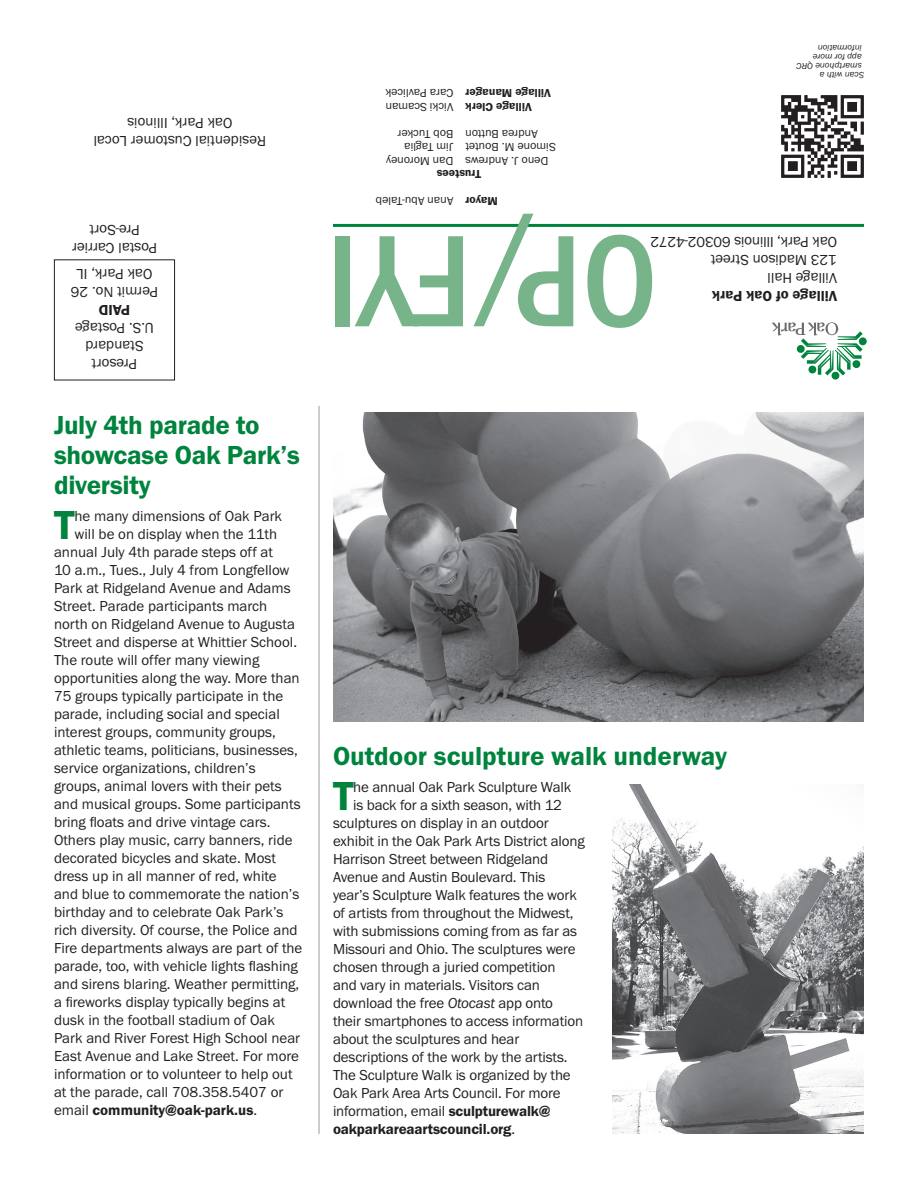
<style>
.page{position:relative;width:918px;height:1188px;background:#fff}
.page>*{position:absolute;margin:0;border:0;box-sizing:border-box;transform-origin:0 0}
.t1{font:500 condensed 135px "Franklin Gothic EF";color:#77b48a}
.t2{font:600 42px "Franklin Gothic EF";color:#00843d}
.t3{font:600 27px/30px "Franklin Gothic EF";letter-spacing:-.01em;color:#00843d}
.t4{font:15px "Franklin Gothic EF";color:#231f20}
.t5{font:600 15px "Franklin Gothic EF";color:#231f20}
.t6{font:12px "Franklin Gothic EF";color:#231f20}
.t7{font:600 12px "Franklin Gothic EF";color:#231f20}
.Paragraph_Style_1{font:italic 9px "Franklin Gothic EF";color:#231f20}
.s1{font-weight:400}
.s2{font-style:italic}
.s3{font-weight:600}
</style>
<div class="page">
<div style="left:54px;top:259px;width:121px;height:121px;border:1px solid #231f20"></div>
<hr style="left:333px;top:224px;width:531px;height:3px;background:#00843d">
<div style="left:832px;top:372px;width:7px;height:8px;background:#00843d;border-radius:50%"></div>
<div style="left:859px;top:337px;width:8px;height:8px;background:#00843d;border-radius:50%"></div>
<svg style="left:772px;top:322px;width:91px;height:54px"></svg>
<img style="left:781px;top:95px;width:83px;height:83px">
<img style="left:333px;top:413px;width:531px;height:308px">
<img style="left:612px;top:784px;width:252px;height:350px">
<hr style="left:319px;top:406px;width:1px;height:728px;background:#6c6d70">
<p class="t4" style="left:232px;top:131px;width:107px;rotate:-180deg">Oak Park, Illinois</p>
<p class="t4" style="left:266px;top:149px;width:174px;rotate:-180deg">Residential Customer Local</p>
<p class="t4" style="left:140px;top:238px;width:52px;rotate:-180deg">Pre-Sort</p>
<p class="t4" style="left:157px;top:256px;width:87px;rotate:-180deg">Postal Carrier</p>
<p class="t4" style="left:152px;top:283px;width:77px;rotate:-180deg">Oak Park, IL</p>
<p class="t4" style="left:158px;top:301px;width:89px;rotate:-180deg">Permit No. 26</p>
<p class="t5" style="left:130px;top:319px;width:33px;rotate:-180deg">PAID</p>
<p class="t4" style="left:154px;top:337px;width:80px;rotate:-180deg">U.S. Postage</p>
<p class="t4" style="left:143px;top:355px;width:59px;rotate:-180deg">Standard</p>
<p class="t4" style="left:137px;top:373px;width:47px;rotate:-180deg">Presort</p>
<p class="t3" style="left:54px;top:410px;width:247px">July 4th parade to showcase Oak Park’s diversity</p>
<p class="t2" style="left:54px;top:501px;width:22px">T</p>
<p class="t4" style="left:75px;top:507px;width:209px">he many dimensions of Oak Park</p>
<p class="t4" style="left:75px;top:525px;width:204px">will be on display when the 11th</p>
<p class="t4" style="left:54px;top:543px;width:221px">annual July 4th parade steps off at</p>
<p class="t4" style="left:54px;top:561px;width:237px">10 a.m., Tues., July 4 from Longfellow</p>
<p class="t4" style="left:54px;top:579px;width:238px">Park at Ridgeland Avenue and Adams</p>
<p class="t4" style="left:54px;top:597px;width:215px">Street. Parade participants march</p>
<p class="t4" style="left:54px;top:615px;width:243px">north on Ridgeland Avenue to Augusta</p>
<p class="t4" style="left:54px;top:633px;width:245px">Street and disperse at Whittier School.</p>
<p class="t4" style="left:54px;top:651px;width:207px">The route will offer many viewing</p>
<p class="t4" style="left:54px;top:669px;width:247px">opportunities along the way. More than</p>
<p class="t4" style="left:54px;top:687px;width:231px">75 groups typically participate in the</p>
<p class="t4" style="left:54px;top:705px;width:227px">parade, including social and special</p>
<p class="t4" style="left:54px;top:723px;width:223px">interest groups, community groups,</p>
<p class="t4" style="left:54px;top:741px;width:245px">athletic teams, politicians, businesses,</p>
<p class="t4" style="left:54px;top:759px;width:203px">service organizations, children’s</p>
<p class="t4" style="left:54px;top:777px;width:229px">groups, animal lovers with their pets</p>
<p class="t4" style="left:54px;top:795px;width:248px">and musical groups. Some participants</p>
<p class="t4" style="left:54px;top:813px;width:218px">bring floats and drive vintage cars.</p>
<p class="t4" style="left:54px;top:831px;width:240px">Others play music, carry banners, ride</p>
<p class="t4" style="left:54px;top:849px;width:224px">decorated bicycles and skate. Most</p>
<p class="t4" style="left:54px;top:867px;width:224px">dress up in all manner of red, white</p>
<p class="t4" style="left:54px;top:885px;width:247px">and blue to commemorate the nation’s</p>
<p class="t4" style="left:54px;top:903px;width:231px">birthday and to celebrate Oak Park’s</p>
<p class="t4" style="left:54px;top:921px;width:245px">rich diversity. Of course, the Police and</p>
<p class="t4" style="left:54px;top:939px;width:250px">Fire departments always are part of the</p>
<p class="t4" style="left:54px;top:957px;width:246px">parade, too, with vehicle lights flashing</p>
<p class="t4" style="left:54px;top:975px;width:247px">and sirens blaring. Weather permitting,</p>
<p class="t4" style="left:54px;top:993px;width:233px">a fireworks display typically begins at</p>
<p class="t4" style="left:54px;top:1011px;width:222px">dusk in the football stadium of Oak</p>
<p class="t4" style="left:54px;top:1029px;width:248px">Park and River Forest High School near</p>
<p class="t4" style="left:54px;top:1047px;width:247px">East Avenue and Lake Street. For more</p>
<p class="t4" style="left:54px;top:1065px;width:240px">information or to volunteer to help out</p>
<p class="t4" style="left:54px;top:1083px;width:231px">at the parade, call 708.358.5407 or</p>
<p class="t5" style="left:54px;top:1101px;width:205px"><span class="s1">email</span> community@oak-park.us<span class="s1">.</span></p>
<p class="Paragraph_Style_1" style="left:862px;top:53px;width:45px;rotate:-180deg">information</p>
<p class="Paragraph_Style_1" style="left:862px;top:62px;width:50px;rotate:-180deg">app for more</p>
<p class="Paragraph_Style_1" style="left:862px;top:71px;width:67px;rotate:-180deg">smartphone QRC</p>
<p class="t6" style="left:453px;top:100px;width:69px;rotate:-180deg">Cara Pavlicek</p>
<p class="t7" style="left:551px;top:100px;width:87px;rotate:-180deg">Village Manager</p>
<p class="t6" style="left:453px;top:113px;width:69px;rotate:-180deg">Vicki Scaman</p>
<p class="t7" style="left:532px;top:114px;width:68px;rotate:-180deg">Village Clerk</p>
<p class="t6" style="left:453px;top:140px;width:57px;rotate:-180deg">Bob Tucker</p>
<p class="t6" style="left:538px;top:140px;width:74px;rotate:-180deg">Andrea Button</p>
<p class="t6" style="left:453px;top:154px;width:51px;rotate:-180deg">Jim Taglia</p>
<p class="t6" style="left:556px;top:154px;width:92px;rotate:-180deg">Simone M. Boutet</p>
<p class="t6" style="left:453px;top:167px;width:69px;rotate:-180deg">Dan Moroney</p>
<p class="t6" style="left:548px;top:167px;width:85px;rotate:-180deg">Deno J. Andrews</p>
<p class="t7" style="left:481px;top:181px;width:46px;rotate:-180deg">Trustees</p>
<p class="t6" style="left:453px;top:208px;width:79px;rotate:-180deg">Anan Abu-Taleb</p>
<p class="t7" style="left:498px;top:208px;width:34px;rotate:-180deg">Mayor</p>
<p class="Paragraph_Style_1" style="left:864px;top:80px;width:46px;rotate:-180deg">Scan with a</p>
<p class="t1" style="left:658px;top:357px;width:333px;rotate:-180deg">OP/FYI</p>
<p class="t4" style="left:837px;top:250px;width:188px;rotate:-180deg">Oak Park, Illinois 60302-4272</p>
<p class="t4" style="left:837px;top:268px;width:128px;rotate:-180deg">123 Madison Street</p>
<p class="t4" style="left:837px;top:286px;width:71px;rotate:-180deg">Village Hall</p>
<p class="t5" style="left:837px;top:304px;width:126px;rotate:-180deg">Village of Oak Park</p>
<p class="t3" style="left:333px;top:741px;width:396px">Outdoor sculpture walk underway</p>
<p class="t2" style="left:333px;top:772px;width:22px">T</p>
<p class="t4" style="left:353px;top:778px;width:220px">he annual Oak Park Sculpture Walk</p>
<p class="t4" style="left:353px;top:796px;width:210px">is back for a sixth season, with 12</p>
<p class="t4" style="left:333px;top:814px;width:217px">sculptures on display in an outdoor</p>
<p class="t4" style="left:333px;top:832px;width:253px">exhibit in the Oak Park Arts District along</p>
<p class="t4" style="left:333px;top:850px;width:217px">Harrison Street between Ridgeland</p>
<p class="t4" style="left:333px;top:868px;width:214px">Avenue and Austin Boulevard. This</p>
<p class="t4" style="left:333px;top:886px;width:245px">year’s Sculpture Walk features the work</p>
<p class="t4" style="left:333px;top:904px;width:242px">of artists from throughout the Midwest,</p>
<p class="t4" style="left:333px;top:922px;width:246px">with submissions coming from as far as</p>
<p class="t4" style="left:333px;top:940px;width:244px">Missouri and Ohio. The sculptures were</p>
<p class="t4" style="left:333px;top:958px;width:224px">chosen through a juried competition</p>
<p class="t4" style="left:333px;top:976px;width:209px">and vary in materials. Visitors can</p>
<p class="t4" style="left:333px;top:994px;width:222px">download the free <span class="s2">Otocast</span> app onto</p>
<p class="t4" style="left:333px;top:1012px;width:252px">their smartphones to access information</p>
<p class="t4" style="left:333px;top:1030px;width:188px">about the sculptures and hear</p>
<p class="t4" style="left:333px;top:1048px;width:236px">descriptions of the work by the artists.</p>
<p class="t4" style="left:333px;top:1066px;width:239px">The Sculpture Walk is organized by the</p>
<p class="t4" style="left:333px;top:1084px;width:229px">Oak Park Area Arts Council. For more</p>
<p class="t4" style="left:333px;top:1102px;width:219px">information, email <span class="s3">sculpturewalk@</span></p>
<p class="t5" style="left:333px;top:1120px;width:184px">oakparkareaartscouncil.org<span class="s1">.</span></p>
</div>
